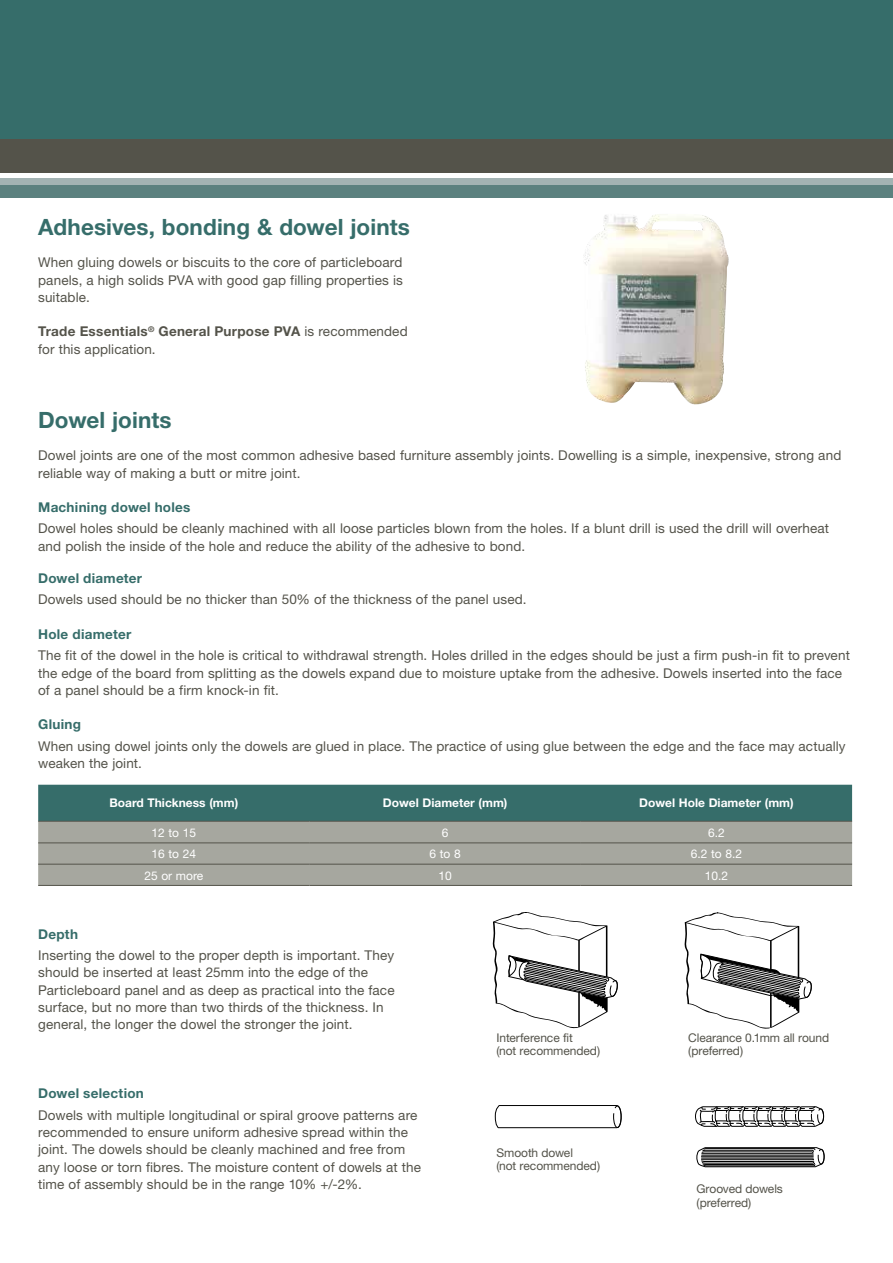
<style>
.page{position:relative;width:893px;height:1263px;background:#fff}
.page>*{position:absolute;margin:0;border:0;box-sizing:border-box;transform-origin:0 0}
.t1{font:700 22.5px "Helvetica Neue";letter-spacing:.005em;color:#366d6a}
.t2{font:13.5px/17.2px "Helvetica Neue";letter-spacing:.01em;color:#54534a}
.t3{font:700 13.5px "Helvetica Neue";letter-spacing:.02em;color:#366d6a}
.t4{font:700 13.5px/17.2px "Helvetica Neue";letter-spacing:.02em;color:#54534a}
.t5{font:12px/13.5px "Helvetica Neue";letter-spacing:-.005em;color:#54534a}
.t6{font:700 12px "Helvetica Neue";color:#fff}
.t7{font:12px "Helvetica Neue";color:#fff}
.s1{font-weight:400}
</style>
<div class="page">
<div style="left:0;top:138px;width:893px;height:34px;background:#54534a"></div>
<div style="left:0;top:0;width:893px;height:138px;background:#366d6a"></div>
<div style="left:0;top:185px;width:893px;height:13px;background:#5c817f"></div>
<div style="left:0;top:179px;width:893px;height:6px;background:#a3b3b3"></div>
<img style="left:583px;top:214px;width:146px;height:191px">
<div style="left:38px;top:785px;width:814px;height:36px;background:#366d6a"></div>
<div style="left:38px;top:822px;width:814px;height:63px;background:#a6a79f"></div>
<hr style="left:38px;top:842px;width:271px;height:1px;background:#54534a">
<hr style="left:309px;top:842px;width:272px;height:1px;background:#54534a">
<hr style="left:581px;top:842px;width:271px;height:1px;background:#54534a">
<hr style="left:38px;top:864px;width:271px;height:1px;background:#54534a">
<hr style="left:309px;top:864px;width:272px;height:1px;background:#54534a">
<hr style="left:581px;top:864px;width:271px;height:1px;background:#54534a">
<hr style="left:38px;top:885px;width:271px;height:1px;background:#54534a">
<hr style="left:309px;top:885px;width:272px;height:1px;background:#54534a">
<hr style="left:581px;top:885px;width:271px;height:1px;background:#54534a">
<hr style="left:38px;top:821px;width:271px;height:1px;background:#54534a">
<hr style="left:309px;top:821px;width:272px;height:1px;background:#54534a">
<hr style="left:581px;top:821px;width:271px;height:1px;background:#54534a">
<svg style="left:492px;top:912px;width:126px;height:117px"></svg>
<svg style="left:684px;top:912px;width:128px;height:117px"></svg>
<svg style="left:495px;top:1105px;width:127px;height:23px"></svg>
<svg style="left:696px;top:1147px;width:129px;height:20px"></svg>
<hr style="left:701px;top:1156px;width:112px;height:1px;background:#000">
<hr style="left:702px;top:1155px;width:111px;height:1px;background:#000">
<svg style="left:695px;top:1106px;width:129px;height:21px"></svg>
<h1 class="t1" style="left:38px;top:213px;width:373px">Adhesives, bonding &amp; dowel joints</h1>
<p class="t2" style="left:38px;top:254px;width:366px;text-align:justify">When gluing dowels or biscuits to the core of particleboard panels, a high solids PVA with good gap filling properties is suitable.</p>
<p class="t4" style="left:38px;top:323px;width:371px">Trade Essentials<sup>®</sup> General Purpose PVA <span class="s1">is recommended for this application.</span></p>
<h1 class="t1" style="left:38px;top:406px;width:135px">Dowel joints</h1>
<p class="t2" style="left:38px;top:447px;width:805px">Dowel joints are one of the most common adhesive based furniture assembly joints. Dowelling is a simple, inexpensive, strong and reliable way of making a butt or mitre joint.</p>
<p class="t3" style="left:38px;top:499px;width:154px">Machining dowel holes</p>
<p class="t2" style="left:38px;top:520px;width:792px">Dowel holes should be cleanly machined with all loose particles blown from the holes. If a blunt drill is used the drill will overheat and polish the inside of the hole and reduce the ability of the adhesive to bond.</p>
<p class="t3" style="left:38px;top:570px;width:105px">Dowel diameter</p>
<p class="t2" style="left:38px;top:591px;width:490px">Dowels used should be no thicker than 50% of the thickness of the panel used.</p>
<p class="t3" style="left:38px;top:626px;width:95px">Hole diameter</p>
<p class="t2" style="left:38px;top:647px;width:813px">The fit of the dowel in the hole is critical to withdrawal strength. Holes drilled in the edges should be just a firm push-in fit to prevent the edge of the board from splitting as the dowels expand due to moisture uptake from the adhesive. Dowels inserted into the face of a panel should be a firm knock-in fit.</p>
<p class="t3" style="left:38px;top:716px;width:44px">Gluing</p>
<p class="t2" style="left:38px;top:737px;width:809px">When using dowel joints only the dowels are glued in place. The practice of using glue between the edge and the face may actually weaken the joint.</p>
<p class="t6" style="left:109px;top:795px;width:130px">Board Thickness (mm)</p>
<p class="t6" style="left:383px;top:795px;width:126px">Dowel Diameter (mm)</p>
<p class="t6" style="left:639px;top:795px;width:156px">Dowel Hole Diameter (mm)</p>
<p class="t7" style="left:151px;top:825px;width:46px">12 to 15</p>
<p class="t7" style="left:442px;top:825px;width:8px">6</p>
<p class="t7" style="left:708px;top:825px;width:18px">6.2</p>
<p class="t7" style="left:151px;top:847px;width:46px">16 to 24</p>
<p class="t7" style="left:429px;top:847px;width:33px">6 to 8</p>
<p class="t7" style="left:691px;top:847px;width:53px">6.2 to 8.2</p>
<p class="t7" style="left:144px;top:868px;width:60px">25 or more</p>
<p class="t7" style="left:438px;top:868px;width:15px">10</p>
<p class="t7" style="left:705px;top:868px;width:25px">10.2</p>
<p class="t3" style="left:38px;top:925px;width:41px">Depth</p>
<p class="t2" style="left:38px;top:946px;width:358px">Inserting the dowel to the proper depth is important. They should be inserted at least 25mm into the edge of the Particleboard panel and as deep as practical into the face surface, but no more than two thirds of the thickness. In general, the longer the dowel the stronger the joint.</p>
<p class="t3" style="left:38px;top:1085px;width:107px">Dowel selection</p>
<p class="t2" style="left:38px;top:1106px;width:384px">Dowels with multiple longitudinal or spiral groove patterns are recommended to ensure uniform adhesive spread within the joint. The dowels should be cleanly machined and free from any loose or torn fibres. The moisture content of dowels at the time of assembly should be in the range 10% +/-2%.</p>
<p class="t5" style="left:496px;top:1030px;width:105px">Interference fit<br>(not recommended)</p>
<p class="t5" style="left:688px;top:1030px;width:142px">Clearance 0.1mm all round (preferred)</p>
<p class="t5" style="left:496px;top:1146px;width:105px">Smooth dowel<br>(not recommended)</p>
<p class="t5" style="left:696px;top:1182px;width:88px">Grooved dowels (preferred)</p>
</div>
